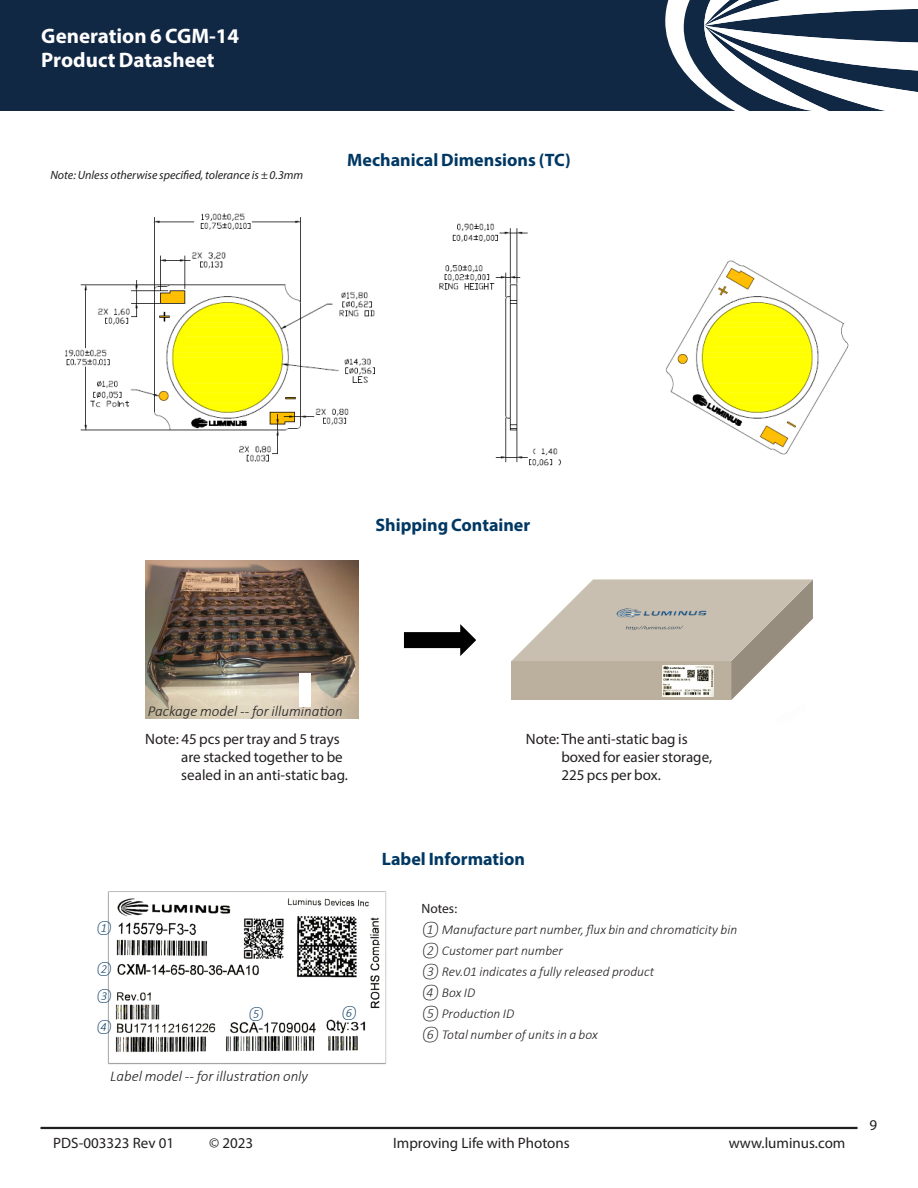
<style>
.page{position:relative;width:918px;height:1188px;background:#fff}
.page>*{position:absolute;margin:0;border:0;box-sizing:border-box;transform-origin:0 0}
.DS_Title_2ndLine{font:700 21px "Myriad Pro";color:#fff}
.节{font:700 18px "Myriad Pro";color:#003863}
.DS_Bottom_Folio{font:15px/18px "Myriad Pro";color:#231f20}
.t1{font:italic 300 15px "Calibri";color:#231f20}
.t2{font:italic 300 13.5px "Calibri";color:#231f20}
.t3{font:13.5px "Myriad Pro";color:#231f20}
.t4{font:italic 12px "Myriad Pro";color:#231f20}
.t5{font:italic 300 12px "Calibri";color:#003863}
</style>
<div class="page">
<hr style="left:40px;top:1127px;width:818px;height:2px;background:#231f20">
<div style="left:0;top:0;width:918px;height:110px;background:#112845"></div>
<svg style="left:665px;top:0;width:253px;height:110px"></svg>
<img style="left:65px;top:213px;width:784px;height:254px">
<img style="left:107px;top:891px;width:280px;height:174px">
<svg style="left:404px;top:624px;width:71px;height:31px"></svg>
<svg style="left:511px;top:579px;width:302px;height:121px"></svg>
<img style="left:614px;top:606px;width:95px;height:26px">
<img style="left:662px;top:666px;width:51px;height:30px">
<img style="left:145px;top:561px;width:214px;height:158px">
<img style="left:299px;top:674px;width:11px;height:32px">
<p class="DS_Title_2ndLine" style="left:41px;top:23px;width:200px">Generation 6 CGM-14</p>
<p class="DS_Title_2ndLine" style="left:41px;top:47px;width:175px">Product Datasheet</p>
<p class="t4" style="left:50px;top:168px;width:254px">Note: Unless otherwise specified, tolerance is ± 0.3mm</p>
<p class="节" style="left:347px;top:148px;width:225px">Mechanical Dimensions (TC)</p>
<p class="节" style="left:376px;top:513px;width:156px">Shipping Container</p>
<p class="t1" style="left:148px;top:701px;width:196px">Package model -- for illumination</p>
<p class="DS_Bottom_Folio" style="left:181px;top:729px;width:167px;text-indent:-36px">Note: 45 pcs per tray and 5 trays are stacked together to be sealed in an anti-static bag.</p>
<p class="DS_Bottom_Folio" style="left:561px;top:729px;width:152px;text-indent:-36px">Note: The anti-static bag is boxed for easier storage,<br>225 pcs per box.</p>
<p class="t5" style="left:96px;top:920px;width:17px">①</p>
<p class="t5" style="left:96px;top:962px;width:17px">②</p>
<p class="t5" style="left:96px;top:988px;width:17px">③</p>
<p class="t5" style="left:96px;top:1020px;width:17px">④</p>
<p class="t5" style="left:248px;top:1006px;width:17px">⑤</p>
<p class="t5" style="left:341px;top:1006px;width:17px">⑥</p>
<p class="t1" style="left:110px;top:1067px;width:199px">Label model -- for illustration only</p>
<p class="节" style="left:382px;top:847px;width:145px">Label Information</p>
<p class="t3" style="left:422px;top:900px;width:37px">Notes:</p>
<p class="t2" style="left:422px;top:921px;width:317px">① Manufacture part number, flux bin and chromaticity bin</p>
<p class="t2" style="left:422px;top:942px;width:143px">② Customer part number</p>
<p class="t2" style="left:422px;top:963px;width:234px">③ Rev.01 indicates a fully released product</p>
<p class="t2" style="left:422px;top:984px;width:55px">④ Box ID</p>
<p class="t2" style="left:422px;top:1005px;width:94px">⑤ Production ID</p>
<p class="t2" style="left:422px;top:1026px;width:178px">⑥ Total number of units in a box</p>
<p class="DS_Bottom_Folio" style="left:53px;top:1134px;width:122px">PDS-003323 Rev 01</p>
<p class="DS_Bottom_Folio" style="left:209px;top:1134px;width:46px">© 2023</p>
<p class="DS_Bottom_Folio" style="left:393px;top:1134px;width:178px">Improving Life with Photons</p>
<p class="DS_Bottom_Folio" style="left:729px;top:1134px;width:118px">www.luminus.com</p>
<p class="DS_Bottom_Folio" style="left:870px;top:1116px;width:9px">9</p>
</div>
